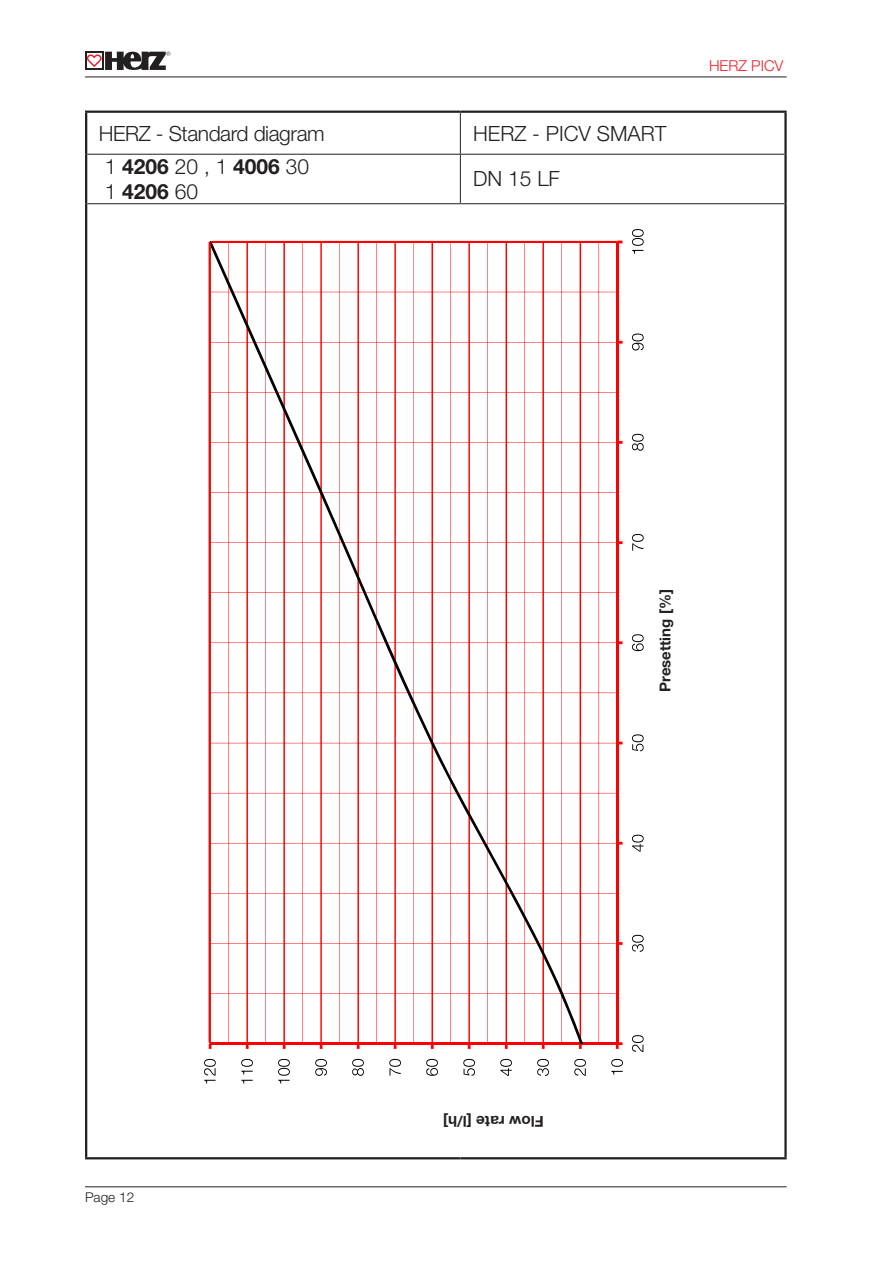
<style>
.page{position:relative;width:893px;height:1263px;background:#fff}
.page>*{position:absolute;margin:0;border:0;box-sizing:border-box;transform-origin:0 0}
.t1{font:300 21px "Helvetica Neue LT Std";letter-spacing:-.02em;color:#231f20}
.t2{font:700 21px "Helvetica Neue LT Std";color:#231f20}
.t3{font:300 21px "Helvetica Neue LT Std";color:#231f20}
.t4{font:700 15.15px "Helvetica Neue LT Std";color:#231f20}
.t5{font:700 15px "Helvetica Neue LT Std";color:#231f20}
.t6{font:300 15px "Helvetica Neue LT Std";color:#ee1d23}
.t7{font:300 13.5px "Helvetica Neue LT Std";color:#231f20}
.s1{font-weight:300}
</style>
<div class="page">
<svg style="left:85px;top:52px;width:85px;height:18px"></svg>
<hr style="left:85px;top:77px;width:702px;height:1px;background:#231f20">
<hr style="left:85px;top:1186px;width:702px;height:1px;background:#231f20">
<hr style="left:85px;top:111px;width:375px;height:2px;background:#231f20">
<hr style="left:85px;top:113px;width:2px;height:41px;background:#231f20">
<hr style="left:460px;top:111px;width:327px;height:2px;background:#231f20">
<hr style="left:784px;top:113px;width:3px;height:41px;background:#231f20">
<hr style="left:85px;top:154px;width:2px;height:50px;background:#231f20">
<hr style="left:784px;top:154px;width:3px;height:50px;background:#231f20">
<hr style="left:85px;top:204px;width:2px;height:953px;background:#231f20">
<hr style="left:784px;top:204px;width:3px;height:953px;background:#231f20">
<hr style="left:85px;top:1157px;width:375px;height:2px;background:#231f20">
<hr style="left:460px;top:1157px;width:327px;height:2px;background:#231f20">
<hr style="left:460px;top:113px;width:1px;height:41px;background:#231f20">
<hr style="left:87px;top:154px;width:373px;height:1px;background:#231f20">
<hr style="left:460px;top:154px;width:324px;height:1px;background:#231f20">
<hr style="left:460px;top:155px;width:1px;height:48px;background:#231f20">
<hr style="left:87px;top:203px;width:373px;height:1px;background:#231f20">
<hr style="left:460px;top:203px;width:324px;height:1px;background:#231f20">
<hr style="left:210px;top:1042px;width:407px;height:3px;background:#f00">
<svg style="left:579px;top:1045px;width:3px;height:4px"></svg>
<svg style="left:542px;top:1045px;width:3px;height:4px"></svg>
<svg style="left:505px;top:1045px;width:3px;height:4px"></svg>
<svg style="left:468px;top:1045px;width:3px;height:4px"></svg>
<svg style="left:431px;top:1045px;width:3px;height:4px"></svg>
<svg style="left:357px;top:1045px;width:3px;height:4px"></svg>
<svg style="left:283px;top:1045px;width:3px;height:4px"></svg>
<svg style="left:246px;top:1045px;width:3px;height:4px"></svg>
<hr style="left:616px;top:242px;width:3px;height:802px;background:#f00">
<svg style="left:616px;top:1042px;width:6px;height:7px"></svg>
<svg style="left:210px;top:241px;width:408px;height:803px"></svg>
<svg style="left:611px;top:1059px;width:12px;height:16px"></svg>
<svg style="left:574px;top:1059px;width:12px;height:17px"></svg>
<svg style="left:537px;top:1059px;width:12px;height:17px"></svg>
<svg style="left:500px;top:1059px;width:12px;height:17px"></svg>
<svg style="left:463px;top:1059px;width:12px;height:17px"></svg>
<svg style="left:426px;top:1059px;width:12px;height:17px"></svg>
<svg style="left:389px;top:1059px;width:12px;height:16px"></svg>
<svg style="left:352px;top:1059px;width:12px;height:17px"></svg>
<svg style="left:315px;top:1059px;width:12px;height:17px"></svg>
<svg style="left:278px;top:1059px;width:12px;height:25px"></svg>
<svg style="left:241px;top:1059px;width:12px;height:25px"></svg>
<svg style="left:204px;top:1059px;width:12px;height:25px"></svg>
<svg style="left:632px;top:229px;width:12px;height:823px"></svg>
<hr style="left:209px;top:242px;width:2px;height:800px;background:#f00">
<hr style="left:212px;top:241px;width:405px;height:2px;background:#f00">
<p class="t1" style="left:99px;top:121px;width:227px">HERZ - Standard diagram</p>
<p class="t3" style="left:473px;top:121px;width:195px">HERZ - PICV SMART</p>
<p class="t2" style="left:105px;top:153px;width:206px"><span class="s1">1</span> 4206 <span class="s1">20 , 1</span> 4006 <span class="s1">30</span></p>
<p class="t2" style="left:105px;top:179px;width:95px"><span class="s1">1</span> 4206 <span class="s1">60</span></p>
<p class="t1" style="left:473px;top:166px;width:88px">DN 15 LF</p>
<p class="t6" style="left:709px;top:57px;width:76px">HERZ PICV</p>
<p class="t5" style="left:656px;top:692px;width:104px;rotate:-90deg">Presetting [%]</p>
<p class="t7" style="left:85px;top:1189px;width:51px">Page 12</p>
<p class="t4" style="left:544px;top:1131px;width:102px;rotate:-180deg">Flow rate [l/h]</p>
</div>
